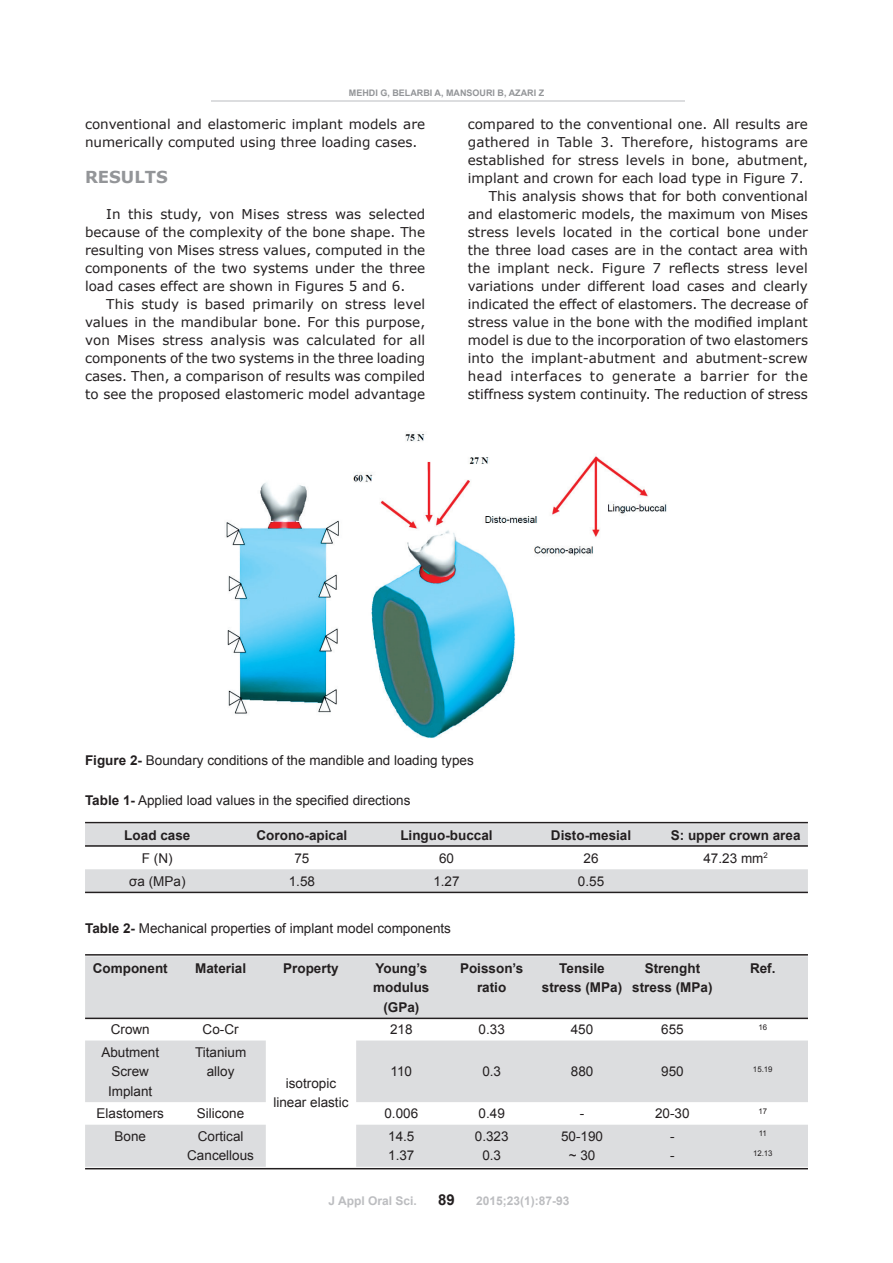
<style>
.page{position:relative;width:893px;height:1263px;background:#fff}
.page>*{position:absolute;margin:0;border:0;box-sizing:border-box;transform-origin:0 0}
.t1{font:700 16.5px "Verdana";color:#939598}
.t2{font:700 15px "Arial";color:#231f20}
.t3{font:13.5px/18px "Verdana";color:#231f20;text-align:justify}
.t4{font:13.5px/19.5px "Arial";color:#231f20;text-align:center}
.t5{font:700 13.5px/19.5px "Arial";color:#231f20;text-align:center}
.t6{font:13.5px "Verdana";letter-spacing:.04em;color:#231f20}
.t7{font:700 12px "Arial";color:#bcbdc0}
.t8{font:700 9px "Arial";color:#939598}
.t9{font:7.8px "Arial";color:#231f20}
.s1{font-weight:700}
</style>
<div class="page">
<hr style="left:211px;top:100px;width:473px;height:1px;background:#dcdddf">
<svg style="left:85px;top:824px;width:723px;height:68px;fill:#dcdddf"></svg>
<hr style="left:85px;top:822px;width:723px;height:1px;background:#231f20">
<hr style="left:85px;top:845px;width:723px;height:2px;background:#231f20">
<hr style="left:85px;top:892px;width:723px;height:1px;background:#231f20">
<svg style="left:85px;top:956px;width:723px;height:211px;fill:#dcdddf"></svg>
<hr style="left:85px;top:954px;width:723px;height:1px;background:#231f20">
<hr style="left:85px;top:1017px;width:723px;height:2px;background:#231f20">
<hr style="left:85px;top:1168px;width:723px;height:1px;background:#231f20">
<img style="left:226px;top:434px;width:441px;height:304px">
<p class="t8" style="left:349px;top:87px;width:197px">MEHDI G, BELARBI A, MANSOURI B, AZARI Z</p>
<p class="t3" style="left:85px;top:115px;width:342px">conventional and elastomeric implant models are numerically computed using three loading cases.</p>
<p class="t1" style="left:85px;top:166px;width:84px">RESULTS</p>
<p class="t3" style="left:85px;top:205px;width:342px;text-indent:21px">In this study, von Mises stress was selected because of the complexity of the bone shape. The resulting von Mises stress values, computed in the components of the two systems under the three load cases effect are shown in Figures 5 and 6.</p>
<p class="t3" style="left:85px;top:295px;width:342px;text-indent:21px">This study is based primarily on stress level values in the mandibular bone. For this purpose, von Mises stress analysis was calculated for all components of the two systems in the three loading cases. Then, a comparison of results was compiled to see the proposed elastomeric model advantage</p>
<p class="t3" style="left:468px;top:115px;width:342px">compared to the conventional one. All results are</p>
<p class="t3" style="left:468px;top:133px;width:342px">gathered in Table 3. Therefore, histograms are</p>
<p class="t3" style="left:468px;top:151px;width:342px">established for stress levels in bone, abutment,</p>
<p class="t3" style="left:468px;top:169px;width:337px">implant and crown for each load type in Figure 7.</p>
<p class="t3" style="left:489px;top:187px;width:320px">This analysis shows that for both conventional</p>
<p class="t3" style="left:468px;top:205px;width:342px">and elastomeric models, the maximum von Mises</p>
<p class="t3" style="left:468px;top:223px;width:342px">stress levels located in the cortical bone under</p>
<p class="t3" style="left:468px;top:241px;width:342px">the three load cases are in the contact area with</p>
<p class="t3" style="left:468px;top:259px;width:342px">the implant neck. Figure 7 reflects stress level</p>
<p class="t3" style="left:468px;top:277px;width:342px">variations under different load cases and clearly</p>
<p class="t3" style="left:468px;top:295px;width:342px">indicated the effect of elastomers. The decrease of</p>
<p class="t3" style="left:468px;top:313px;width:342px">stress value in the bone with the modified implant</p>
<p class="t3" style="left:468px;top:331px;width:342px">model is due to the incorporation of two elastomers</p>
<p class="t3" style="left:468px;top:349px;width:342px">into the implant-abutment and abutment-screw</p>
<p class="t6" style="left:468px;top:367px;width:342px">head interfaces to generate a barrier for the</p>
<p class="t3" style="left:468px;top:385px;width:342px">stiffness system continuity. The reduction of stress</p>
<p class="t4" style="left:85px;top:750px;width:390px"><span class="s1">Figure 2-</span> Boundary conditions of the mandible and loading types</p>
<p class="t4" style="left:85px;top:791px;width:327px"><span class="s1">Table 1-</span> Applied load values in the specified directions</p>
<p class="t5" style="left:124px;top:826px;width:68px">Load case</p>
<p class="t5" style="left:257px;top:826px;width:92px">Corono-apical</p>
<p class="t5" style="left:400px;top:826px;width:94px">Linguo-buccal</p>
<p class="t5" style="left:551px;top:826px;width:82px">Disto-mesial</p>
<p class="t5" style="left:671px;top:826px;width:131px">S: upper crown area</p>
<p class="t4" style="left:142px;top:848px;width:32px">F (N)</p>
<p class="t4" style="left:294px;top:848px;width:17px">75</p>
<p class="t4" style="left:439px;top:848px;width:17px">60</p>
<p class="t4" style="left:584px;top:848px;width:17px">26</p>
<p class="t4" style="left:703px;top:848px;width:66px">47.23 mm<sup>2</sup></p>
<p class="t4" style="left:129px;top:871px;width:58px">σa (MPa)</p>
<p class="t4" style="left:289px;top:871px;width:28px">1.58</p>
<p class="t4" style="left:433px;top:871px;width:28px">1.27</p>
<p class="t4" style="left:578px;top:871px;width:28px">0.55</p>
<p class="t4" style="left:85px;top:919px;width:367px"><span class="s1">Table 2-</span> Mechanical properties of implant model components</p>
<p class="t5" style="left:93px;top:958px;width:76px">Component</p>
<p class="t5" style="left:195px;top:958px;width:53px">Material</p>
<p class="t5" style="left:283px;top:958px;width:57px">Property</p>
<p class="t5" style="left:373px;top:958px;width:58px">Young’s modulus (GPa)</p>
<p class="t5" style="left:460px;top:958px;width:65px">Poisson’s ratio</p>
<p class="t5" style="left:542px;top:958px;width:82px">Tensile stress (MPa)</p>
<p class="t5" style="left:632px;top:958px;width:82px">Strenght stress (MPa)</p>
<p class="t5" style="left:750px;top:958px;width:27px">Ref.</p>
<p class="t4" style="left:111px;top:1020px;width:41px">Crown</p>
<p class="t4" style="left:203px;top:1020px;width:37px">Co-Cr</p>
<p class="t4" style="left:390px;top:1020px;width:24px">218</p>
<p class="t4" style="left:479px;top:1020px;width:28px">0.33</p>
<p class="t4" style="left:571px;top:1020px;width:24px">450</p>
<p class="t4" style="left:661px;top:1020px;width:24px">655</p>
<p class="t9" style="left:758px;top:1022px;width:10px">16</p>
<p class="t4" style="left:101px;top:1042px;width:59px">Abutment<br>Screw<br>Implant</p>
<p class="t4" style="left:195px;top:1042px;width:53px">Titanium alloy</p>
<p class="t4" style="left:391px;top:1062px;width:23px">110</p>
<p class="t4" style="left:482px;top:1062px;width:20px">0.3</p>
<p class="t4" style="left:571px;top:1062px;width:24px">880</p>
<p class="t4" style="left:661px;top:1062px;width:24px">950</p>
<p class="t9" style="left:753px;top:1064px;width:21px">15.19</p>
<p class="t4" style="left:273px;top:1073px;width:77px">isotropic linear elastic</p>
<p class="t4" style="left:97px;top:1104px;width:69px">Elastomers</p>
<p class="t4" style="left:197px;top:1104px;width:49px">Silicone</p>
<p class="t4" style="left:384px;top:1104px;width:35px">0.006</p>
<p class="t4" style="left:479px;top:1104px;width:28px">0.49</p>
<p class="t4" style="left:580px;top:1104px;width:6px">-</p>
<p class="t4" style="left:655px;top:1104px;width:36px">20-30</p>
<p class="t9" style="left:758px;top:1106px;width:10px">17</p>
<p class="t4" style="left:114px;top:1126px;width:33px">Bone</p>
<p class="t4" style="left:187px;top:1126px;width:68px">Cortical<br>Cancellous</p>
<p class="t4" style="left:388px;top:1126px;width:28px;text-align:left">14.5<br>1.37</p>
<p class="t4" style="left:475px;top:1126px;width:35px">0.323<br>0.3</p>
<p class="t4" style="left:561px;top:1126px;width:44px">50-190 ~ 30</p>
<p class="t4" style="left:670px;top:1126px;width:6px;text-align:left">- -</p>
<p class="t9" style="left:759px;top:1128px;width:10px">11</p>
<p class="t9" style="left:753px;top:1148px;width:21px">12.13</p>
<p class="t7" style="left:328px;top:1193px;width:90px">J Appl Oral Sci.</p>
<p class="t2" style="left:438px;top:1190px;width:18px">89</p>
<p class="t7" style="left:476px;top:1193px;width:95px">2015;23(1):87-93</p>
</div>
